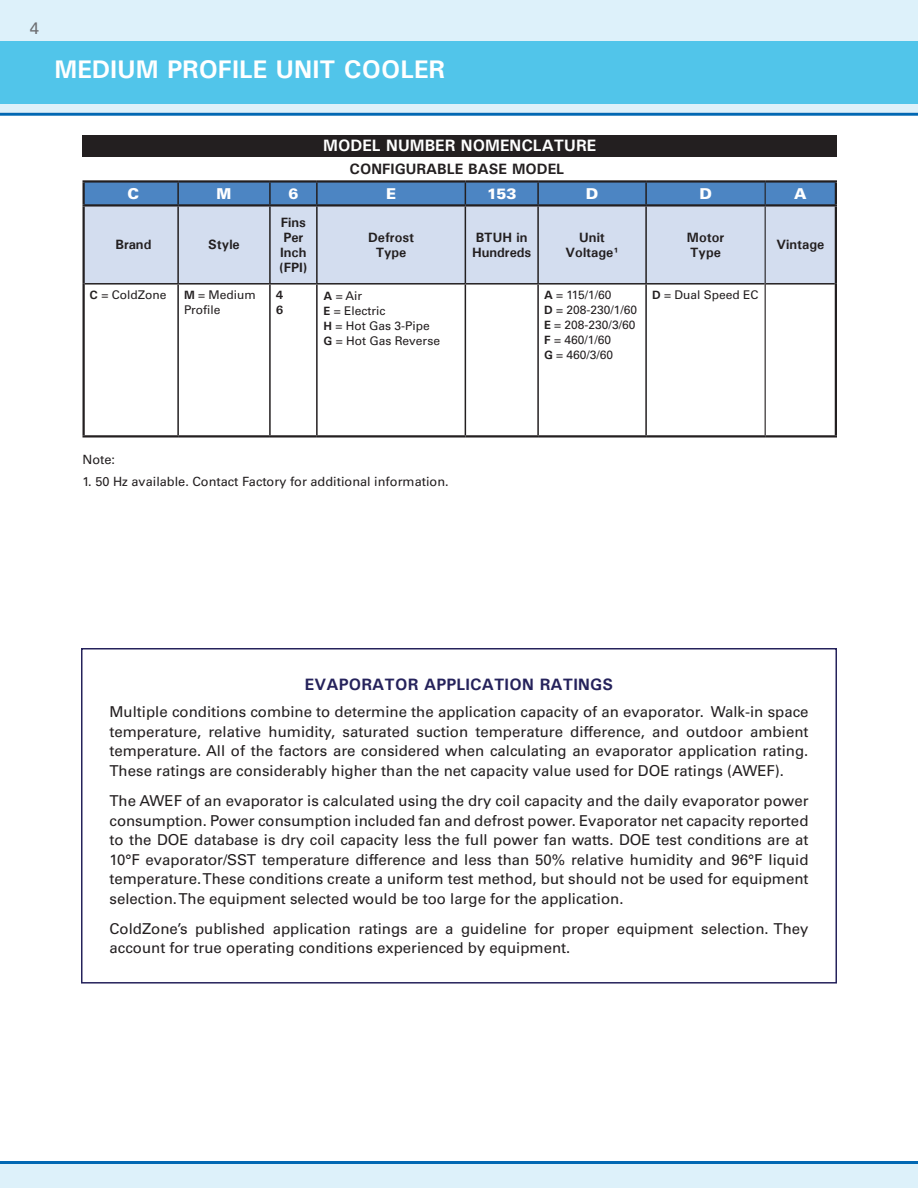
<style>
.page{position:relative;width:918px;height:1188px;background:#fff}
.page>*{position:absolute;margin:0;border:0;box-sizing:border-box;transform-origin:0 0}
.t1{font:700 25.5px "Univers";color:#fff}
.J_274_11_14_sub{font:700 16.5px "Univers";letter-spacing:.01em;color:#25225b}
.t2{font:700 16.5px "Univers";color:#fff}
.t3{font:16.5px "Univers";color:#6c6d70}
.t4{font:15px/19.5px "Univers";color:#231f20;text-align:justify}
.t5{font:700 15px "Univers";color:#231f20}
.t6{font:900 15px "Univers";color:#fff}
.t7{font:700 13.5px/15px "Univers";color:#231f20;text-align:center}
.J_asterisk{font:12.75px "Univers";color:#231f20}
.t8{font:12px/15px "Univers";color:#231f20}
.t9{font:700 12px "Univers";color:#231f20}
.s1{font-weight:700}
</style>
<div class="page">
<div style="left:0;top:0;width:918px;height:112px;background:#ddf1fa"></div>
<div style="left:0;top:41px;width:918px;height:63px;background:#51c5ea"></div>
<hr style="left:0;top:113px;width:918px;height:3px;background:#0168b3">
<div style="left:0;top:1164px;width:918px;height:24px;background:#ddf1fa"></div>
<hr style="left:0;top:1161px;width:918px;height:3px;background:#0168b3">
<div style="left:82px;top:135px;width:755px;height:22px;background:#231f20"></div>
<div style="left:85px;top:207px;width:750px;height:76px;background:#d3ddef"></div>
<hr style="left:177px;top:207px;width:2px;height:76px;background:#231f20">
<hr style="left:269px;top:207px;width:2px;height:76px;background:#231f20">
<hr style="left:316px;top:207px;width:2px;height:76px;background:#231f20">
<hr style="left:465px;top:207px;width:1px;height:76px;background:#231f20">
<hr style="left:537px;top:207px;width:2px;height:76px;background:#231f20">
<hr style="left:645px;top:207px;width:2px;height:76px;background:#231f20">
<hr style="left:85px;top:283px;width:93px;height:2px;background:#231f20">
<hr style="left:178px;top:283px;width:92px;height:2px;background:#231f20">
<hr style="left:177px;top:285px;width:2px;height:150px;background:#231f20">
<hr style="left:270px;top:283px;width:47px;height:2px;background:#231f20">
<hr style="left:269px;top:285px;width:2px;height:150px;background:#231f20">
<hr style="left:317px;top:283px;width:148px;height:2px;background:#231f20">
<hr style="left:316px;top:285px;width:2px;height:150px;background:#231f20">
<hr style="left:465px;top:283px;width:73px;height:2px;background:#231f20">
<hr style="left:465px;top:285px;width:1px;height:150px;background:#231f20">
<hr style="left:538px;top:283px;width:108px;height:2px;background:#231f20">
<hr style="left:537px;top:285px;width:2px;height:150px;background:#231f20">
<hr style="left:646px;top:283px;width:119px;height:2px;background:#231f20">
<hr style="left:645px;top:285px;width:2px;height:150px;background:#231f20">
<hr style="left:766px;top:283px;width:69px;height:2px;background:#231f20">
<div style="left:85px;top:183px;width:750px;height:21px;background:#4c85c3"></div>
<hr style="left:765px;top:207px;width:1px;height:77px;background:#231f20">
<hr style="left:765px;top:284px;width:1px;height:151px;background:#231f20">
<hr style="left:82px;top:207px;width:3px;height:77px;background:#231f20">
<hr style="left:835px;top:207px;width:2px;height:77px;background:#231f20">
<hr style="left:82px;top:284px;width:3px;height:151px;background:#231f20">
<hr style="left:835px;top:284px;width:2px;height:151px;background:#231f20">
<hr style="left:82px;top:435px;width:96px;height:3px;background:#231f20">
<hr style="left:178px;top:435px;width:92px;height:3px;background:#231f20">
<hr style="left:270px;top:435px;width:47px;height:3px;background:#231f20">
<hr style="left:317px;top:435px;width:148px;height:3px;background:#231f20">
<hr style="left:465px;top:435px;width:73px;height:3px;background:#231f20">
<hr style="left:538px;top:435px;width:108px;height:3px;background:#231f20">
<hr style="left:646px;top:435px;width:119px;height:3px;background:#231f20">
<hr style="left:765px;top:435px;width:72px;height:3px;background:#231f20">
<hr style="left:82px;top:180px;width:96px;height:3px;background:#231f20">
<hr style="left:82px;top:183px;width:3px;height:21px;background:#231f20">
<hr style="left:178px;top:180px;width:92px;height:3px;background:#231f20">
<hr style="left:270px;top:180px;width:47px;height:3px;background:#231f20">
<hr style="left:317px;top:180px;width:148px;height:3px;background:#231f20">
<hr style="left:465px;top:180px;width:73px;height:3px;background:#231f20">
<hr style="left:538px;top:180px;width:108px;height:3px;background:#231f20">
<hr style="left:646px;top:180px;width:119px;height:3px;background:#231f20">
<hr style="left:765px;top:180px;width:72px;height:3px;background:#231f20">
<hr style="left:835px;top:183px;width:2px;height:21px;background:#231f20">
<hr style="left:82px;top:204px;width:96px;height:3px;background:#231f20">
<hr style="left:178px;top:204px;width:92px;height:3px;background:#231f20">
<hr style="left:270px;top:204px;width:47px;height:3px;background:#231f20">
<hr style="left:317px;top:204px;width:148px;height:3px;background:#231f20">
<hr style="left:465px;top:204px;width:73px;height:3px;background:#231f20">
<hr style="left:538px;top:204px;width:108px;height:3px;background:#231f20">
<hr style="left:646px;top:204px;width:119px;height:3px;background:#231f20">
<hr style="left:765px;top:204px;width:72px;height:3px;background:#231f20">
<div style="left:81px;top:648px;width:756px;height:336px;border:2px solid #25225b"></div>
<p class="t3" style="left:30px;top:18px;width:11px">4</p>
<h1 class="t1" style="left:54px;top:53px;width:392px">MEDIUM PROFILE UNIT COOLER</h1>
<p class="t2" style="left:323px;top:135px;width:274px">MODEL NUMBER NOMENCLATURE</p>
<p class="t5" style="left:350px;top:160px;width:216px">CONFIGURABLE BASE MODEL</p>
<p class="t6" style="left:128px;top:185px;width:13px">C</p>
<p class="t6" style="left:217px;top:185px;width:16px">M</p>
<p class="t6" style="left:288px;top:185px;width:12px">6</p>
<p class="t6" style="left:386px;top:185px;width:12px">E</p>
<p class="t6" style="left:487px;top:185px;width:31px">153</p>
<p class="t6" style="left:586px;top:185px;width:14px">D</p>
<p class="t6" style="left:699px;top:185px;width:14px">D</p>
<p class="t6" style="left:794px;top:185px;width:14px">A</p>
<p class="t7" style="left:116px;top:237px;width:37px">Brand</p>
<p class="t7" style="left:208px;top:237px;width:33px">Style</p>
<p class="t7" style="left:281px;top:214px;width:27px">Fins</p>
<p class="t7" style="left:279px;top:229px;width:30px">Per<br>Inch (FPI)</p>
<p class="t7" style="left:368px;top:229px;width:48px">Defrost</p>
<p class="t7" style="left:376px;top:244px;width:32px">Type</p>
<p class="t8" style="left:90px;top:287px;width:78px"><span class="s1">C</span> = ColdZone</p>
<p class="t8" style="left:184px;top:287px;width:73px"><span class="s1">M</span> = Medium<br>Profile</p>
<p class="t9" style="left:276px;top:287px;width:9px">4</p>
<p class="t9" style="left:276px;top:302px;width:9px">6</p>
<p class="t8" style="left:324px;top:288px;width:40px"><span class="s1">A</span> = Air</p>
<p class="t8" style="left:324px;top:303px;width:63px"><span class="s1">E</span> = Electric</p>
<p class="t8" style="left:324px;top:318px;width:108px"><span class="s1">H</span> = Hot Gas 3-Pipe</p>
<p class="t8" style="left:324px;top:333px;width:118px"><span class="s1">G</span> = Hot Gas Reverse</p>
<p class="t7" style="left:472px;top:229px;width:61px;text-align:left">BTUH in<br>Hundreds</p>
<p class="t7" style="left:579px;top:229px;width:27px">Unit</p>
<p class="t7" style="left:566px;top:244px;width:55px">Voltage¹</p>
<p class="t8" style="left:544px;top:287px;width:69px"><span class="s1">A</span> = 115/1/60</p>
<p class="t8" style="left:544px;top:302px;width:95px"><span class="s1">D</span> = 208-230/1/60</p>
<p class="t8" style="left:544px;top:317px;width:93px"><span class="s1">E</span> = 208-230/3/60</p>
<p class="t8" style="left:544px;top:332px;width:69px"><span class="s1">F</span> = 460/1/60</p>
<p class="t8" style="left:544px;top:347px;width:71px"><span class="s1">G</span> = 460/3/60</p>
<p class="t7" style="left:687px;top:229px;width:39px">Motor</p>
<p class="t7" style="left:690px;top:244px;width:32px">Type</p>
<p class="t8" style="left:652px;top:287px;width:108px"><span class="s1">D</span> = Dual Speed EC</p>
<p class="t7" style="left:777px;top:237px;width:49px">Vintage</p>
<p class="J_asterisk" style="left:82px;top:452px;width:34px">Note:</p>
<p class="J_asterisk" style="left:82px;top:474px;width:368px">1. 50 Hz available. Contact Factory for additional information.</p>
<p class="J_274_11_14_sub" style="left:305px;top:673px;width:310px">EVAPORATOR APPLICATION RATINGS</p>
<p class="t4" style="left:110px;top:702px;width:701px">Multiple conditions combine to determine the application capacity of an evaporator. Walk-in space temperature, relative humidity, saturated suction temperature difference, and outdoor ambient temperature. All of the factors are considered when calculating an evaporator application rating.<br>These ratings are considerably higher than the net capacity value used for DOE ratings (AWEF).</p>
<p class="t4" style="left:110px;top:791px;width:701px">The AWEF of an evaporator is calculated using the dry coil capacity and the daily evaporator power consumption. Power consumption included fan and defrost power. Evaporator net capacity reported to the DOE database is dry coil capacity less the full power fan watts. DOE test conditions are at 10°F evaporator/SST temperature difference and less than 50% relative humidity and 96°F liquid temperature. These conditions create a uniform test method, but should not be used for equipment selection. The equipment selected would be too large for the application.</p>
<p class="t4" style="left:110px;top:919px;width:701px">ColdZone’s published application ratings are a guideline for proper equipment selection. They account for true operating conditions experienced by equipment.</p>
</div>
